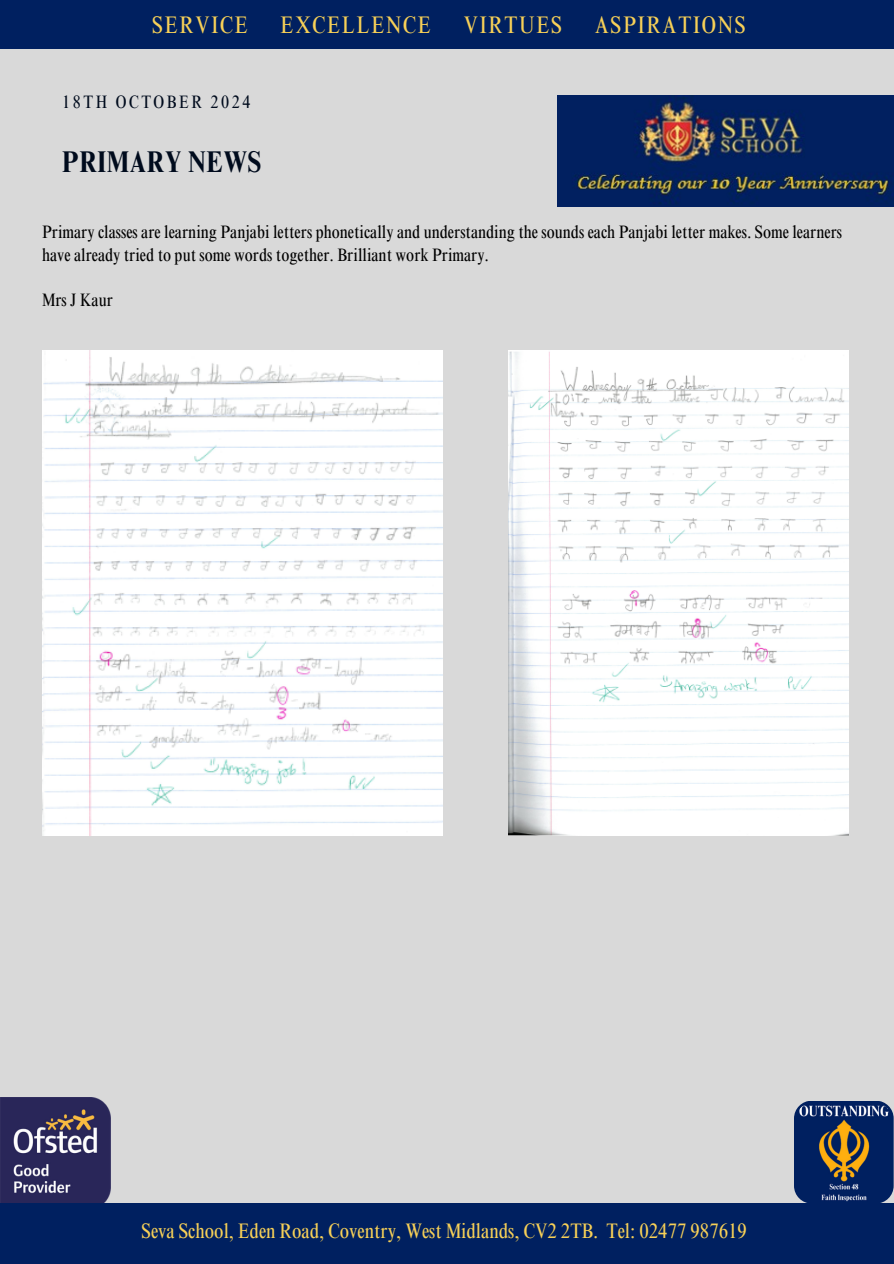
<style>
.page{position:relative;width:894px;height:1264px;background:#fff}
.page>*{position:absolute;margin:0;border:0;box-sizing:border-box;transform-origin:0 0}
.t1{font:700 condensed 30px "Times NRMT Pro";letter-spacing:.02em;color:#000b1d}
.t2{font:condensed 24px "Times NRMT Pro";letter-spacing:.07em;color:#f7d057}
.t3{font:condensed 21px "Times NRMT Pro";color:#f7d057}
.t4{font:condensed 18px/22.5px "Times NRMT Pro";color:#000}
.t5{font:condensed 18px "Times NRMT Pro";letter-spacing:.14em;color:#000b1d}
</style>
<div class="page">
<div style="left:0;top:0;width:893px;height:1263px;background:#d9d9d9"></div>
<div style="left:0;top:0;width:893px;height:48px;background:#002060"></div>
<img style="left:0;top:1097px;width:110px;height:106px">
<div style="left:0;top:1203px;width:893px;height:60px;background:#002060"></div>
<svg style="left:794px;top:1101px;width:99px;height:102px;background:#2f3f60"></svg>
<img style="left:557px;top:95px;width:336px;height:112px">
<img style="left:42px;top:350px;width:401px;height:485px">
<img style="left:508px;top:350px;width:340px;height:485px">
<p class="t2" style="left:152px;top:16px;width:97px">SERVICE</p>
<p class="t2" style="left:280px;top:16px;width:152px">EXCELLENCE</p>
<p class="t2" style="left:463px;top:16px;width:99px">VIRTUES</p>
<p class="t2" style="left:594px;top:16px;width:152px">ASPIRATIONS</p>
<p class="t5" style="left:62px;top:95px;width:190px">18TH OCTOBER 2024</p>
<p class="t1" style="left:62px;top:150px;width:200px">PRIMARY NEWS</p>
<p class="t4" style="left:42px;top:223px;width:801px">Primary classes are learning Panjabi letters phonetically and understanding the sounds each Panjabi letter makes. Some learners have already tried to put some words together. Brilliant work Primary.</p>
<h3 class="t4" style="left:42px;top:291px;width:72px">Mrs J Kaur</h3>
<p class="t3" style="left:141px;top:1222px;width:606px">Seva School, Eden Road, Coventry, West Midlands, CV2 2TB. Tel: 02477 987619</p>
</div>
